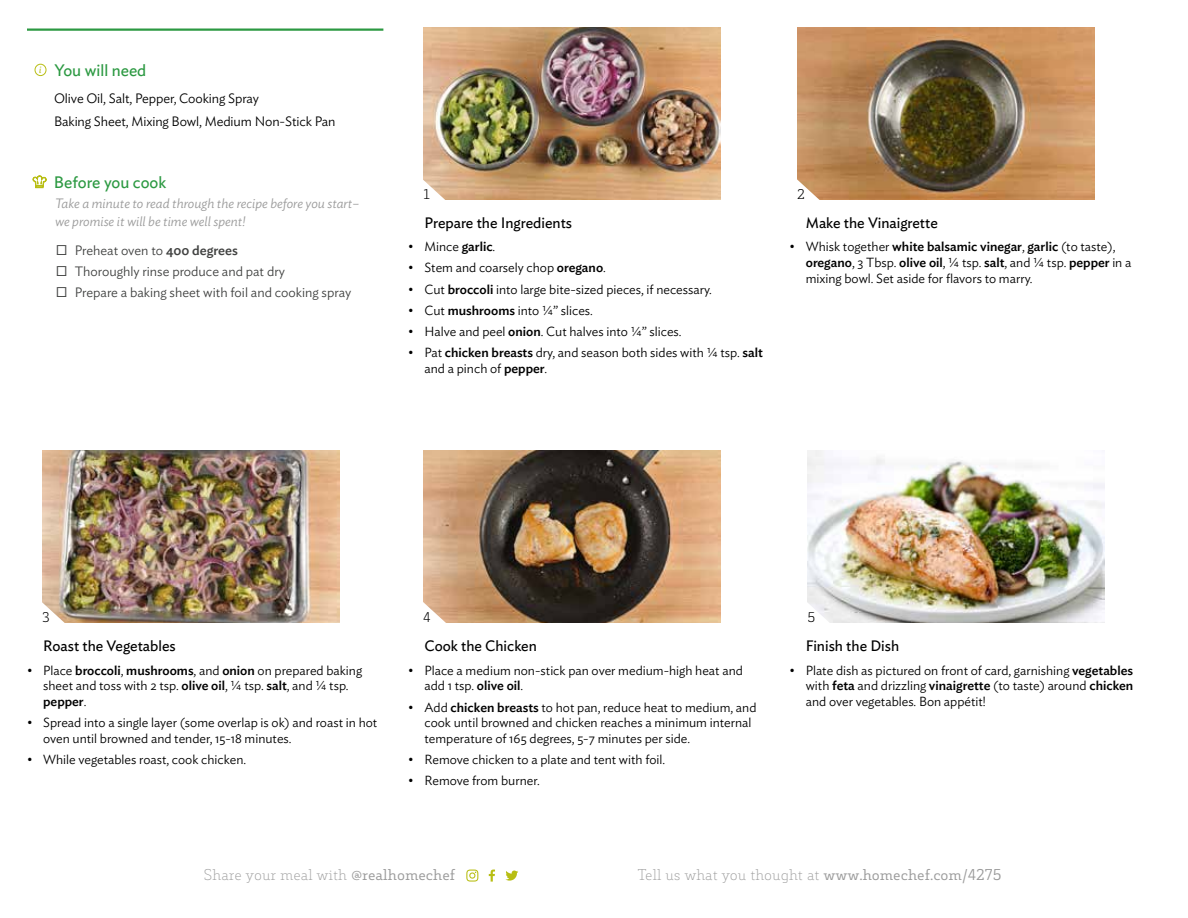
<style>
.page{position:relative;width:1188px;height:918px;background:#fff}
.page>*{position:absolute;margin:0;border:0;box-sizing:border-box;transform-origin:0 0}
.t1{font:16.5px "Ideal Sans";color:#2c9942}
.t2{font:15px "Ideal Sans";color:#000}
.t3{font:200 15px "Decour";color:#9a9a9a}
.t4{font:300 13.5px/21px "Ideal Sans";color:#414241}
.t5{font:italic 300 13.5px/18px "Ideal Sans";color:#9a9a9a}
.t6{font:300 13.5px/23.2px "Ideal Sans";letter-spacing:-.005em;color:#000}
.t7{font:300 13.5px "Decour";color:#000}
.t8{font:300 13.2px/15.8px "Ideal Sans";color:#000}
.t9{font:italic 9.3px "Ideal Sans";color:#b8be14}
.s1{font-weight:500}
.s2{font-weight:400}
</style>
<div class="page">
<img style="left:42px;top:450px;width:297px;height:173px">
<img style="left:423px;top:450px;width:297px;height:173px">
<img style="left:423px;top:27px;width:297px;height:173px">
<img style="left:808px;top:450px;width:297px;height:173px">
<img style="left:797px;top:27px;width:297px;height:173px">
<svg style="left:423px;top:178px;width:24px;height:22px"></svg>
<svg style="left:797px;top:178px;width:24px;height:22px"></svg>
<svg style="left:42px;top:601px;width:24px;height:22px"></svg>
<svg style="left:423px;top:601px;width:24px;height:22px"></svg>
<svg style="left:807px;top:601px;width:24px;height:22px"></svg>
<hr style="left:27px;top:28px;width:356px;height:3px;background:#2c9942">
<div style="left:35px;top:64px;width:11px;height:12px;border:1px solid #b8be14;border-radius:50%"></div>
<svg style="left:33px;top:176px;width:14px;height:12px"></svg>
<svg style="left:489px;top:870px;width:6px;height:12px"></svg>
<svg style="left:466px;top:870px;width:12px;height:12px"></svg>
<svg style="left:505px;top:871px;width:13px;height:10px"></svg>
<p class="t9" style="left:39px;top:63px;width:4px">i</p>
<p class="t1" style="left:55px;top:58px;width:93px">You will need</p>
<p class="t6" style="left:54px;top:85px;width:283px">Olive Oil, Salt, Pepper, Cooking Spray<br>Baking Sheet, Mixing Bowl, Medium Non-Stick Pan</p>
<p class="t1" style="left:54px;top:169px;width:114px">Before you cook</p>
<p class="t5" style="left:55px;top:193px;width:306px">Take a minute to read through the recipe before you start– we promise it will be time well spent!</p>
<p class="t4" style="left:75px;top:239px;width:278px">Preheat oven to <span class="s1">400 degrees<br></span>Thoroughly rinse produce and pat dry<br>Prepare a baking sheet with foil and cooking spray</p>
<p class="t7" style="left:423px;top:186px;width:8px">1</p>
<p class="t2" style="left:425px;top:211px;width:149px">Prepare the Ingredients</p>
<p class="t8" style="left:408px;top:238px;width:89px">• Mince <span class="s1">garlic</span>.</p>
<p class="t8" style="left:408px;top:259px;width:199px">• Stem and coarsely chop <span class="s1">oregano</span>.</p>
<p class="t8" style="left:408px;top:280px;width:305px">• Cut <span class="s1">broccoli</span> into large bite-sized pieces, if necessary.</p>
<p class="t8" style="left:408px;top:301px;width:186px">• Cut <span class="s1">mushrooms</span> into ¼” slices.</p>
<p class="t8" style="left:408px;top:322px;width:275px">• Halve and peel <span class="s1">onion</span>. Cut halves into ¼” slices.</p>
<p class="t8" style="left:425px;top:343px;width:340px;text-indent:-16px">• Pat <span class="s1">chicken breasts</span> dry, and season both sides with ¼ tsp. <span class="s1">salt </span>and a pinch of <span class="s1">pepper</span>.</p>
<p class="t7" style="left:797px;top:186px;width:9px">2</p>
<p class="t2" style="left:806px;top:211px;width:134px">Make the Vinaigrette</p>
<p class="t8" style="left:806px;top:238px;width:327px;text-indent:-16px">• Whisk together <span class="s1">white balsamic vinegar</span>, <span class="s1">garlic</span> (to taste), <span class="s1">oregano</span>, 3 Tbsp. <span class="s1">olive oil</span>, ¼ tsp. <span class="s1">salt</span>, and ¼ tsp. <span class="s1">pepper</span> in a mixing bowl. Set aside for flavors to marry.</p>
<p class="t7" style="left:42px;top:609px;width:9px">3</p>
<p class="t7" style="left:423px;top:609px;width:9px">4</p>
<p class="t7" style="left:808px;top:609px;width:9px">5</p>
<p class="t2" style="left:43px;top:635px;width:134px">Roast the Vegetables</p>
<p class="t8" style="left:43px;top:661px;width:321px;text-indent:-16px">• Place <span class="s1">broccoli</span>, <span class="s1">mushrooms</span>, and <span class="s1">onion</span> on prepared baking sheet and toss with 2 tsp. <span class="s1">olive oil</span>, ¼ tsp. <span class="s1">salt</span>, and ¼ tsp. <span class="s1">pepper</span>.</p>
<p class="t8" style="left:43px;top:714px;width:336px;text-indent:-16px">• Spread into a single layer (some overlap is ok) and roast in hot oven until browned and tender, 15-18 minutes.</p>
<p class="t8" style="left:27px;top:751px;width:221px">• While vegetables roast, cook chicken.</p>
<p class="t2" style="left:424px;top:635px;width:114px">Cook the Chicken</p>
<p class="t8" style="left:424px;top:661px;width:320px;text-indent:-16px">• Place a medium non-stick pan over medium-high heat and add 1 tsp. <span class="s1">olive oil</span>.</p>
<p class="t8" style="left:424px;top:698px;width:333px;text-indent:-16px">• Add <span class="s1">chicken breasts</span> to hot pan, reduce heat to medium, and cook until browned and chicken reaches a minimum internal temperature of 165 degrees, 5-7 minutes per side.</p>
<p class="t8" style="left:408px;top:751px;width:258px">• Remove chicken to a plate and tent with foil.</p>
<p class="t8" style="left:408px;top:772px;width:133px">• Remove from burner.</p>
<p class="t2" style="left:806px;top:635px;width:95px">Finish the Dish</p>
<p class="t8" style="left:806px;top:661px;width:329px;text-align:justify;text-indent:-16px">• Plate dish as pictured on front of card, garnishing <span class="s1">vegetables </span>with <span class="s1">feta</span> and drizzling <span class="s1">vinaigrette</span> (to taste) around <span class="s1">chicken </span>and over vegetables. Bon appétit!</p>
<p class="t3" style="left:204px;top:866px;width:253px">Share your meal with <span class="s2">@realhomechef</span></p>
<p class="t3" style="left:637px;top:866px;width:366px">Tell us what you thought at <span class="s2">www.homechef.com/4275</span></p>
</div>
